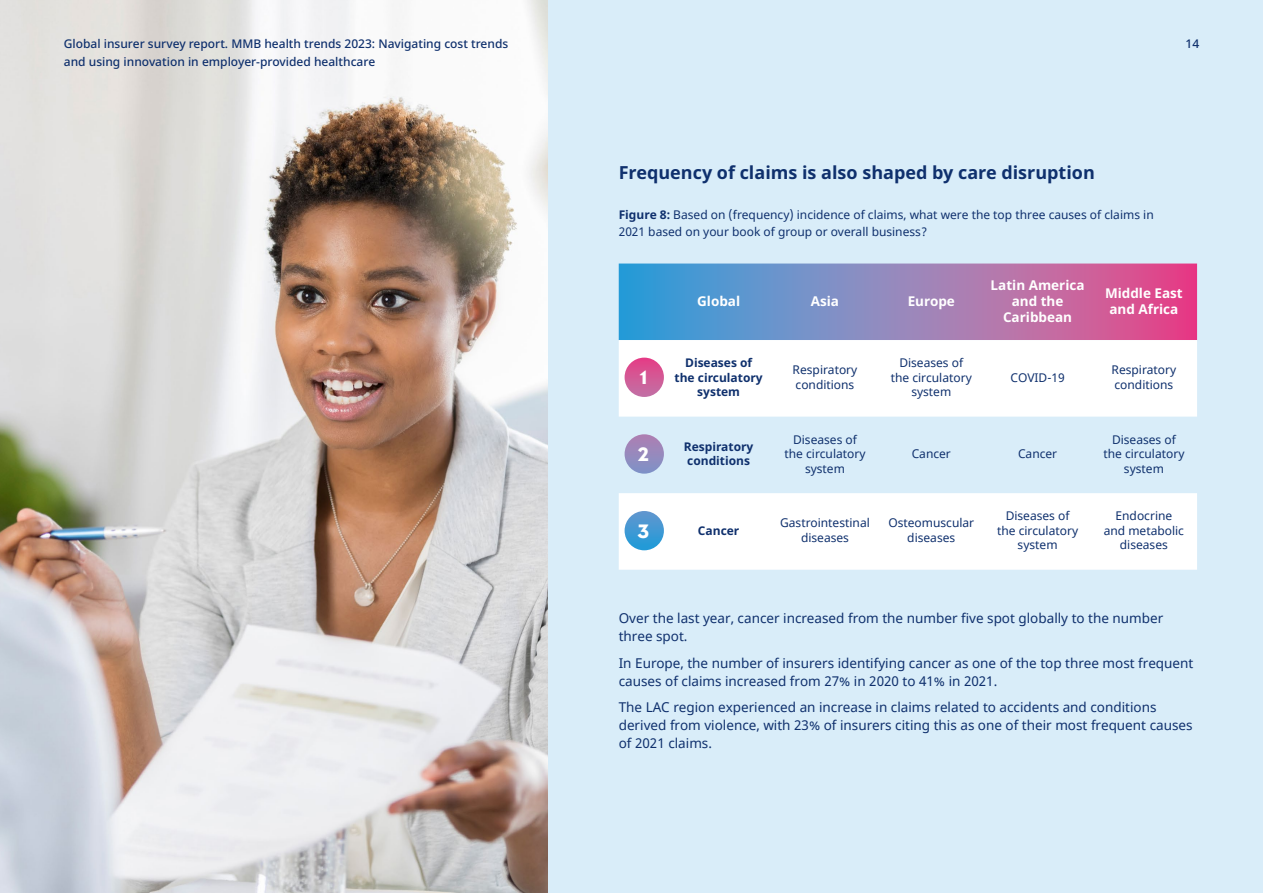
<style>
.page{position:relative;width:1263px;height:893px;background:#fff}
.page>*{position:absolute;margin:0;border:0;box-sizing:border-box;transform-origin:0 0}
.t1{font:700 18px "Noto Sans";color:#0f306d}
.t2{font:700 18px "MMC Display";color:#fff}
.t3{font:13.5px/18px "Noto Sans";color:#0f306d}
.t4{font:700 13.5px/16.2px "Noto Sans";color:#fff;text-align:center}
.t5{font:12px/14.4px "Noto Sans";color:#0f306d;text-align:center}
.t6{font:500 12px/18px "Noto Sans";color:#0f306d}
.t7{font:700 12px/14.4px "Noto Sans";color:#0f306d;text-align:center}
.s1{font-weight:700}
</style>
<div class="page">
<div style="left:547px;top:0;width:716px;height:893px;background:#d9edf9"></div>
<img style="left:0;top:0;width:547px;height:893px">
<svg style="left:619px;top:264px;width:578px;height:76px;background:#927db6"></svg>
<svg style="left:619px;top:340px;width:578px;height:230px;fill:#fff"></svg>
<div style="left:625px;top:358px;width:39px;height:39px;background:linear-gradient(to bottom,#e53d85,#c274a6);border-radius:20px"></div>
<svg style="left:625px;top:434px;width:39px;height:40px"></svg>
<div style="left:625px;top:511px;width:39px;height:39px;background:linear-gradient(to bottom,#6597cf,#1d9ad8);border-radius:20px"></div>
<p class="t6" style="left:64px;top:35px;width:446px">Global insurer survey report. MMB health trends 2023: Navigating cost trends and using innovation in employer-provided healthcare</p>
<p class="t6" style="left:1185px;top:35px;width:15px">14</p>
<h1 class="t1" style="left:619px;top:159px;width:478px">Frequency of claims is also shaped by care disruption</h1>
<p class="t5" style="left:619px;top:207px;width:536px;line-height:16.5px;text-align:left"><span class="s1">Figure 8:</span> Based on (frequency) incidence of claims, what were the top three causes of claims in<br>2021 based on your book of group or overall business?</p>
<h1 class="t2" style="left:639px;top:365px;width:9px">1</h1>
<h1 class="t2" style="left:638px;top:442px;width:12px">2</h1>
<h1 class="t2" style="left:637px;top:519px;width:13px">3</h1>
<p class="t4" style="left:697px;top:293px;width:45px">Global</p>
<p class="t4" style="left:811px;top:293px;width:30px">Asia</p>
<p class="t4" style="left:908px;top:293px;width:49px">Europe</p>
<p class="t7" style="left:674px;top:356px;width:90px">Diseases of the circulatory system</p>
<p class="t5" style="left:793px;top:363px;width:66px;text-align:left">Respiratory conditions</p>
<p class="t5" style="left:891px;top:356px;width:82px">Diseases of the circulatory system</p>
<p class="t4" style="left:990px;top:277px;width:96px">Latin America and the<br>Caribbean</p>
<p class="t4" style="left:1105px;top:285px;width:79px">Middle East and Africa</p>
<p class="t5" style="left:1010px;top:370px;width:56px">COVID-19</p>
<p class="t5" style="left:1111px;top:363px;width:66px;text-align:left">Respiratory conditions</p>
<p class="t7" style="left:684px;top:440px;width:71px;text-align:left">Respiratory conditions</p>
<p class="t5" style="left:784px;top:433px;width:82px">Diseases of the circulatory system</p>
<p class="t5" style="left:912px;top:447px;width:41px">Cancer</p>
<p class="t5" style="left:1018px;top:447px;width:41px">Cancer</p>
<p class="t5" style="left:1103px;top:433px;width:82px">Diseases of the circulatory system</p>
<p class="t7" style="left:698px;top:523px;width:43px">Cancer</p>
<p class="t5" style="left:780px;top:516px;width:91px">Gastrointestinal diseases</p>
<p class="t5" style="left:888px;top:516px;width:87px">Osteomuscular diseases</p>
<p class="t5" style="left:997px;top:509px;width:82px">Diseases of the circulatory system</p>
<p class="t5" style="left:1104px;top:509px;width:82px">Endocrine and metabolic diseases</p>
<p class="t3" style="left:619px;top:610px;width:546px">Over the last year, cancer increased from the number five spot globally to the number three spot.</p>
<p class="t3" style="left:619px;top:654px;width:576px">In Europe, the number of insurers identifying cancer as one of the top three most frequent causes of claims increased from 27% in 2020 to 41% in 2021.</p>
<p class="t3" style="left:619px;top:699px;width:575px">The LAC region experienced an increase in claims related to accidents and conditions derived from violence, with 23% of insurers citing this as one of their most frequent causes of 2021 claims.</p>
</div>
